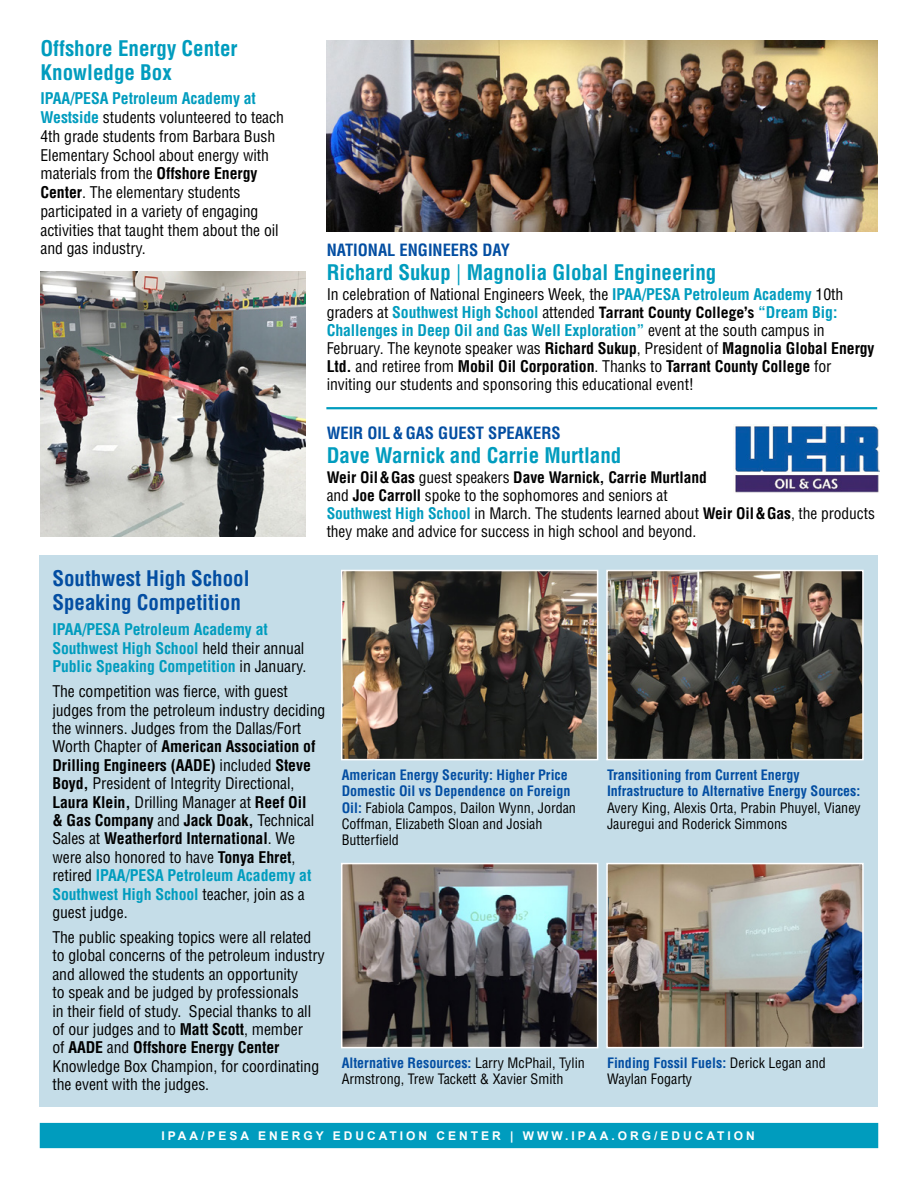
<style>
.page{position:relative;width:918px;height:1188px;background:#fff}
.page>*{position:absolute;margin:0;border:0;box-sizing:border-box;transform-origin:0 0}
.t1{font:700 condensed 21px/24px "Helvetica LT Std";color:#009cbe}
.t2{font:700 condensed 21px/24px "Helvetica LT Std";color:#034ea2}
.t3{font:700 condensed 16.5px "Helvetica LT Std";color:#034ea2}
.t4{font:condensed 15.75px/18.5px "Helvetica LT Std";letter-spacing:-.005em;color:#000}
.t5{font:700 condensed 15.75px/18.5px "Helvetica LT Std";letter-spacing:-.005em;color:#009cbe}
.t6{font:condensed 15.45px/18px "Helvetica LT Std";letter-spacing:-.005em;color:#000}
.t7{font:condensed 14.1px/16.2px "Helvetica LT Std";color:#000}
.t8{font:700 condensed 14.1px/16.2px "Helvetica LT Std";color:#034ea2}
.t9{font:700 12px "Arial";letter-spacing:.25em;color:#fff}
.s1{font-weight:700;color:#009cbe}
.s2{font-weight:700}
.s3{font-weight:400}
.s4{font-family:"Trade Gothic LT Std";font-weight:700;font-stretch:normal}
.s5{font-weight:400;color:#000}
.s6{font-weight:700;color:#034ea2}
</style>
<div class="page">
<div style="left:40px;top:1123px;width:838px;height:25px;background:#009cbe"></div>
<div style="left:40px;top:556px;width:838px;height:551px;background:#c5dde8"></div>
<img style="left:40px;top:272px;width:265px;height:265px">
<img style="left:327px;top:40px;width:551px;height:191px">
<img style="left:344px;top:573px;width:251px;height:184px">
<div style="left:341px;top:570px;width:257px;height:190px;border:2px solid #fff"></div>
<img style="left:609px;top:573px;width:252px;height:184px">
<div style="left:606px;top:570px;width:258px;height:190px;border:2px solid #fff"></div>
<img style="left:344px;top:866px;width:251px;height:179px">
<div style="left:341px;top:863px;width:257px;height:185px;border:2px solid #fff"></div>
<img style="left:609px;top:866px;width:252px;height:179px">
<div style="left:606px;top:863px;width:258px;height:185px;border:2px solid #fff"></div>
<img style="left:734px;top:425px;width:145px;height:68px">
<hr style="left:326px;top:407px;width:551px;height:2px;background:#009cbe">
<h1 class="t1" style="left:40px;top:36px;width:199px">Offshore Energy Center<br>Knowledge Box</h1>
<p class="t4" style="left:40px;top:89px;width:245px"><span class="s1">IPAA/PESA Petroleum Academy at Westside</span> students volunteered to teach 4th grade students from Barbara Bush Elementary School about energy with materials from the <span class="s2">Offshore Energy Center</span>. The elementary students participated in a variety of engaging activities that taught them about the oil and gas industry.</p>
<p class="t3" style="left:327px;top:239px;width:185px">NATIONAL ENGINEERS DAY</p>
<h1 class="t1" style="left:327px;top:260px;width:391px">Richard Sukup <span class="s3">|</span> Magnolia Global Engineering</h1>
<p class="t4" style="left:327px;top:285px;width:549px;line-height:18px">In celebration of National Engineers Week, the <span class="s1">IPAA/PESA Petroleum Academy</span> 10th graders at <span class="s1">Southwest High School</span> attended <span class="s4">Tarrant County College’s</span> <span class="s1">“Dream Big:<br>Challenges in Deep Oil and Gas Well Exploration”</span> event at the south campus in February. The keynote speaker was <span class="s2">Richard Sukup</span>, President of <span class="s2">Magnolia Global Energy Ltd.</span> and retiree from <span class="s2">Mobil Oil Corporation</span>. Thanks to <span class="s2">Tarrant County College</span> for inviting our students and sponsoring this educational event!</p>
<p class="t3" style="left:327px;top:422px;width:235px">WEIR OIL &amp; GAS GUEST SPEAKERS</p>
<h1 class="t1" style="left:327px;top:443px;width:296px">Dave Warnick and Carrie Murtland</h1>
<p class="t6" style="left:327px;top:469px;width:550px"><span class="s2">Weir Oil &amp; Gas</span> guest speakers <span class="s2">Dave Warnick, Carrie Murtland<br></span>and <span class="s2">Joe Carroll</span> spoke to the sophomores and seniors at<br><span class="s1">Southwest High School</span> in March. The students learned about <span class="s2">Weir Oil &amp; Gas</span>, the products they make and advice for success in high school and beyond.</p>
<h1 class="t2" style="left:52px;top:567px;width:199px">Southwest High School<br>Speaking Competition</h1>
<p class="t5" style="left:52px;top:620px;width:256px">IPAA/PESA Petroleum Academy at<br>Southwest High School <span class="s5">held their annual<br></span>Public Speaking Competition <span class="s5">in January.</span></p>
<p class="t4" style="left:52px;top:682px;width:274px">The competition was fierce, with guest judges from the petroleum industry deciding the winners. Judges from the Dallas/Fort Worth Chapter of <span class="s2">American Association of Drilling Engineers (AADE)</span> included <span class="s2">Steve Boyd,</span> President of Integrity Directional, <span class="s2">Laura Klein,</span> Drilling Manager at <span class="s2">Reef Oil<br>&amp; Gas Company</span> and <span class="s2">Jack Doak,</span> Technical Sales at <span class="s2">Weatherford International</span>. We were also honored to have <span class="s2">Tonya Ehret</span>, retired <span class="s1">IPAA/PESA Petroleum Academy at Southwest High School</span> teacher, join as a guest judge.</p>
<p class="t4" style="left:52px;top:928px;width:274px">The public speaking topics were all related to global concerns of the petroleum industry and allowed the students an opportunity<br>to speak and be judged by professionals<br>in their field of study. Special thanks to all of our judges and to <span class="s2">Matt Scott</span>, member<br>of <span class="s2">AADE</span> and <span class="s2">Offshore Energy Center </span>Knowledge Box Champion, for coordinating the event with the judges.</p>
<p class="t7" style="left:342px;top:767px;width:236px"><span class="s6">American Energy Security: Higher Price Domestic Oil vs Dependence on Foreign Oil:</span> Fabiola Campos, Dailon Wynn, Jordan Coffman, Elizabeth Sloan and Josiah Butterfield</p>
<p class="t8" style="left:607px;top:767px;width:255px">Transitioning from Current Energy<br>Infrastructure to Alternative Energy Sources:</p>
<p class="t7" style="left:607px;top:799px;width:255px">Avery King, Alexis Orta, Prabin Phuyel, Vianey<br>Jauregui and Roderick Simmons</p>
<p class="t7" style="left:342px;top:1055px;width:245px"><span class="s6">Alternative Resources:</span> Larry McPhail, Tylin<br>Armstrong, Trew Tackett &amp; Xavier Smith</p>
<p class="t7" style="left:607px;top:1055px;width:220px"><span class="s6">Finding Fossil Fuels:</span> Derick Legan and<br>Waylan Fogarty</p>
<p class="t9" style="left:161px;top:1128px;width:595px">IPAA/PESA ENERGY EDUCATION CENTER | WWW.IPAA.ORG/EDUCATION</p>
</div>
